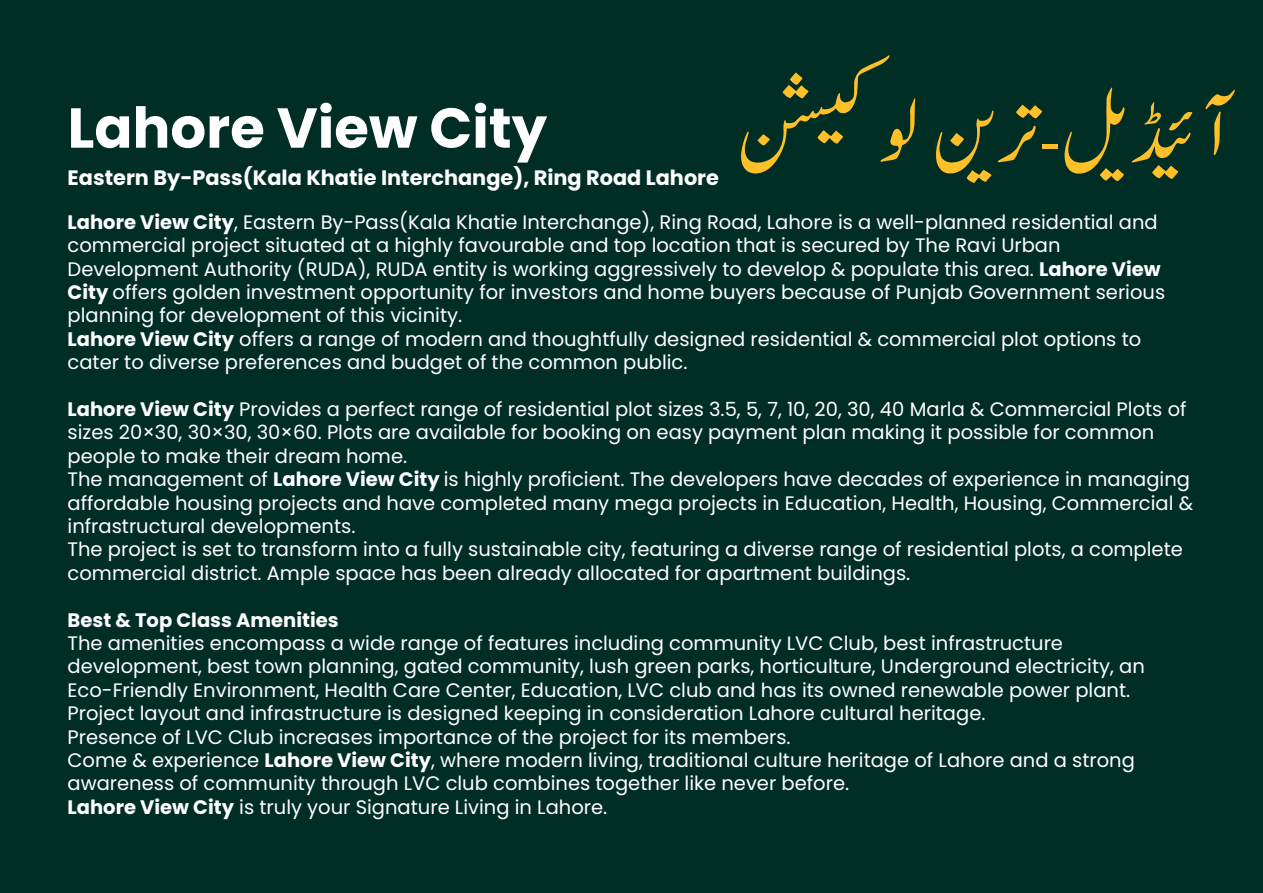
<style>
.page{position:relative;width:1263px;height:893px;background:#002e25}
.page>*{position:absolute;margin:0;border:0;box-sizing:border-box;transform-origin:0 0}
.t1{font:700 56.1px "Poppins";color:#fff}
.t2{font:700 20.85px "Poppins";color:#fff}
.t3{font:19.5px/23.4px "Poppins";color:#fff}
.t4{font:700 19.5px "Poppins";color:#fff}
.s1{font-weight:700}
</style>
<div class="page">
<svg style="left:741px;top:55px;width:174px;height:118px"></svg>
<svg style="left:936px;top:105px;width:106px;height:78px"></svg>
<hr style="left:1041px;top:144px;width:16px;height:4px;background:#fec028">
<svg style="left:1064px;top:87px;width:60px;height:94px"></svg>
<svg style="left:1132px;top:102px;width:60px;height:77px"></svg>
<svg style="left:1205px;top:89px;width:30px;height:66px"></svg>
<h1 class="t1" style="left:68px;top:96px;width:481px">Lahore View City</h1>
<p class="t2" style="left:68px;top:166px;width:653px">Eastern By-Pass(Kala Khatie Interchange), Ring Road Lahore</p>
<p class="t3" style="left:68px;top:210px;width:1099px"><span class="s1">Lahore View City</span>, Eastern By-Pass(Kala Khatie Interchange), Ring Road, Lahore is a well-planned residential and commercial project situated at a highly favourable and top location that is secured by The Ravi Urban Development Authority (RUDA), RUDA entity is working aggressively to develop &amp; populate this area. <span class="s1">Lahore View City</span> offers golden investment opportunity for investors and home buyers because of Punjab Government serious planning for development of this vicinity.<br><span class="s1">Lahore View City</span> offers a range of modern and thoughtfully designed residential &amp; commercial plot options to cater to diverse preferences and budget of the common public.</p>
<p class="t3" style="left:68px;top:398px;width:1127px"><span class="s1">Lahore View City</span> Provides a perfect range of residential plot sizes 3.5, 5, 7, 10, 20, 30, 40 Marla &amp; Commercial Plots of sizes 20×30, 30×30, 30×60. Plots are available for booking on easy payment plan making it possible for common people to make their dream home.<br>The management of <span class="s1">Lahore View City</span> is highly proficient. The developers have decades of experience in managing affordable housing projects and have completed many mega projects in Education, Health, Housing, Commercial &amp; infrastructural developments.<br>The project is set to transform into a fully sustainable city, featuring a diverse range of residential plots, a complete commercial district. Ample space has been already allocated for apartment buildings.</p>
<p class="t4" style="left:68px;top:608px;width:273px">Best &amp; Top Class Amenities</p>
<p class="t3" style="left:68px;top:632px;width:1079px">The amenities encompass a wide range of features including community LVC Club, best infrastructure development, best town planning, gated community, lush green parks, horticulture, Underground electricity, an Eco-Friendly Environment, Health Care Center, Education, LVC club and has its owned renewable power plant.<br>Project layout and infrastructure is designed keeping in consideration Lahore cultural heritage.<br>Presence of LVC Club increases importance of the project for its members.<br>Come &amp; experience <span class="s1">Lahore View City</span>, where modern living, traditional culture heritage of Lahore and a strong awareness of community through LVC club combines together like never before.<br><span class="s1">Lahore View City</span> is truly your Signature Living in Lahore.</p>
</div>
